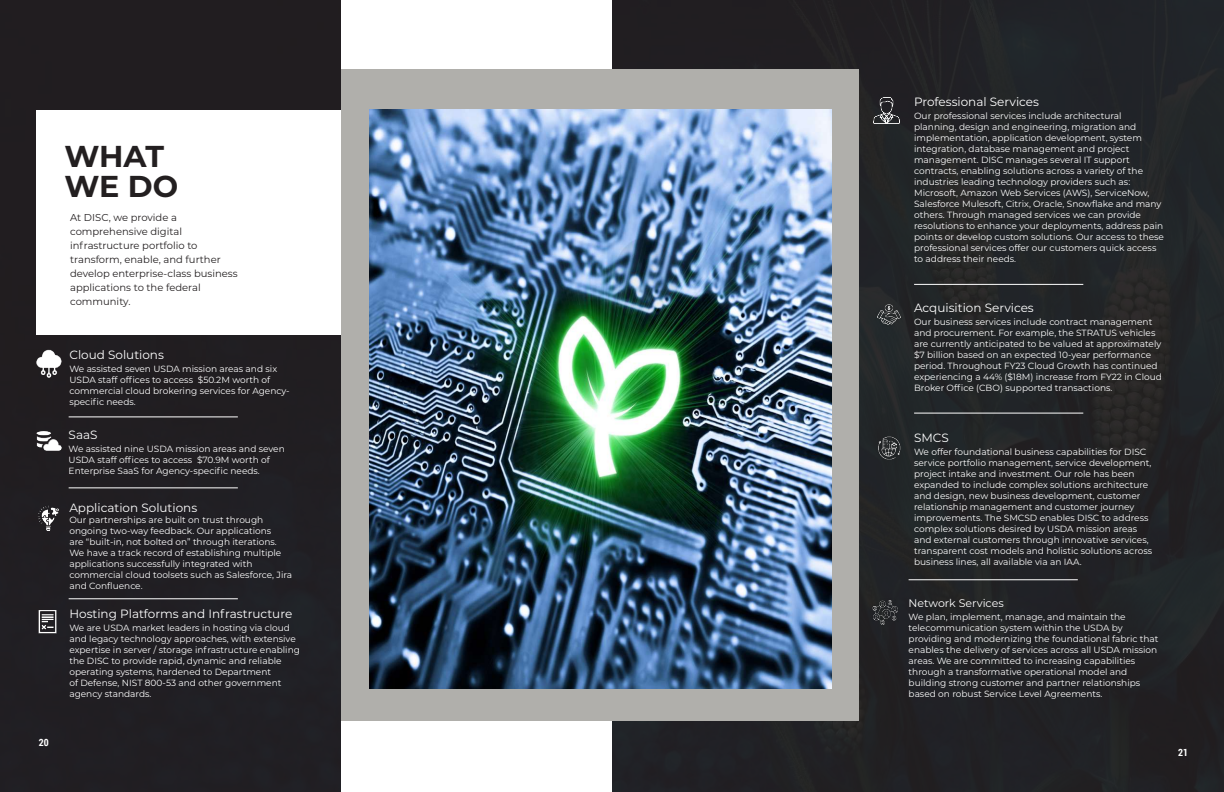
<style>
.page{position:relative;width:1224px;height:792px;background:#fff}
.page>*{position:absolute;margin:0;border:0;box-sizing:border-box;transform-origin:0 0}
.t1{font:700 30.2px/30px "Montserrat";letter-spacing:-.015em;color:#231f20}
.t2{font:12px "Montserrat";color:#fff}
.t3{font:11px "Montserrat";color:#fff}
.t4{font:10px/14px "Montserrat";color:#231f20}
.t5{font:700 10px "Roboto Condensed";color:#fff}
.t6{font:9px/11px "Montserrat";color:#fff}
</style>
<div class="page">
<div style="left:612px;top:0;width:612px;height:792px;background:#212326"></div>
<div style="left:340px;top:70px;width:519px;height:651px;background:#b0afab"></div>
<img style="left:370px;top:109px;width:462px;height:580px">
<hr style="left:914px;top:284px;width:169px;height:1px;background:#fff">
<img style="left:874px;top:98px;width:25px;height:26px">
<div style="left:0;top:0;width:340px;height:792px;background:#211e22"></div>
<hr style="left:69px;top:417px;width:169px;height:1px;background:#fff">
<hr style="left:69px;top:488px;width:169px;height:1px;background:#fff">
<hr style="left:69px;top:599px;width:169px;height:1px;background:#fff">
<div style="left:36px;top:110px;width:304px;height:225px;background:#fff"></div>
<img style="left:36px;top:350px;width:25px;height:27px">
<img style="left:36px;top:431px;width:26px;height:19px">
<img style="left:35px;top:609px;width:25px;height:25px">
<hr style="left:914px;top:413px;width:169px;height:1px;background:#fff">
<img style="left:873px;top:301px;width:36px;height:28px">
<img style="left:874px;top:434px;width:30px;height:28px">
<img style="left:36px;top:503px;width:26px;height:28px">
<hr style="left:909px;top:580px;width:169px;height:1px;background:#fff">
<img style="left:869px;top:599px;width:30px;height:27px">
<h2 class="t1" style="left:64px;top:140px;width:115px">WHAT<br>WE DO</h2>
<p class="t4" style="left:70px;top:210px;width:169px">At DISC, we provide a comprehensive digital infrastructure portfolio to transform, enable, and further develop enterprise-class business applications to the federal community.</p>
<p class="t5" style="left:39px;top:735px;width:11px">20</p>
<h3 class="t2" style="left:69px;top:346px;width:96px">Cloud Solutions</h3>
<p class="t6" style="left:69px;top:363px;width:222px">We assisted seven USDA mission areas and six USDA staff offices to access $50.2M worth of commercial cloud brokering services for Agency&shy;specific needs.</p>
<h3 class="t2" style="left:69px;top:426px;width:30px">SaaS</h3>
<p class="t6" style="left:69px;top:443px;width:218px">We assisted nine USDA mission areas and seven<br>USDA staff offices to access $70.9M worth of<br>Enterprise SaaS for Agency-specific needs.</p>
<h3 class="t2" style="left:69px;top:500px;width:129px">Application Solutions</h3>
<p class="t6" style="left:69px;top:514px;width:224px">Our partnerships are built on trust through ongoing two-way feedback. Our applications<br>are “built-in, not bolted on” through iterations.<br>We have a track record of establishing multiple applications successfully integrated with commercial cloud toolsets such as Salesforce, Jira and Confluence.</p>
<h3 class="t2" style="left:69px;top:606px;width:224px">Hosting Platforms and Infrastructure</h3>
<p class="t6" style="left:69px;top:622px;width:232px">We are USDA market leaders in hosting via cloud and legacy technology approaches, with extensive expertise in server / storage infrastructure enabling the DISC to provide rapid, dynamic and reliable operating systems, hardened to Department<br>of Defense, NIST 800-53 and other government agency standards.</p>
<h3 class="t2" style="left:914px;top:94px;width:126px">Professional Services</h3>
<p class="t6" style="left:914px;top:110px;width:251px">Our professional services include architectural planning, design and engineering, migration and implementation, application development, system integration, database management and project management. DISC manages several IT support contracts, enabling solutions across a variety of the industries leading technology providers such as:<br>Microsoft, Amazon Web Services (AWS), ServiceNow, Salesforce Mulesoft, Citrix, Oracle, Snowflake and many others. Through managed services we can provide resolutions to enhance your deployments, address pain points or develop custom solutions. Our access to these professional services offer our customers quick access to address their needs.</p>
<h3 class="t2" style="left:914px;top:299px;width:121px">Acquisition Services</h3>
<p class="t6" style="left:914px;top:316px;width:249px">Our business services include contract management and procurement. For example, the STRATUS vehicles are currently anticipated to be valued at approximately $7 billion based on an expected 10-year performance period. Throughout FY23 Cloud Growth has continued experiencing a 44% ($18M) increase from FY22 in Cloud Broker Office (CBO) supported transactions.</p>
<h3 class="t2" style="left:914px;top:429px;width:36px">SMCS</h3>
<p class="t6" style="left:914px;top:446px;width:240px">We offer foundational business capabilities for DISC service portfolio management, service development, project intake and investment. Our role has been expanded to include complex solutions architecture and design, new business development, customer relationship management and customer journey improvements. The SMCSD enables DISC to address complex solutions desired by USDA mission areas and external customers through innovative services, transparent cost models and holistic solutions across business lines, all available via an IAA.</p>
<h3 class="t3" style="left:909px;top:596px;width:97px">Network Services</h3>
<p class="t6" style="left:909px;top:611px;width:252px">We plan, implement, manage, and maintain the telecommunication system within the USDA by providing and modernizing the foundational fabric that enables the delivery of services across all USDA mission areas. We are committed to increasing capabilities through a transformative operational model and building strong customer and partner relationships based on robust Service Level Agreements.</p>
<p class="t5" style="left:1178px;top:745px;width:11px">21</p>
</div>
